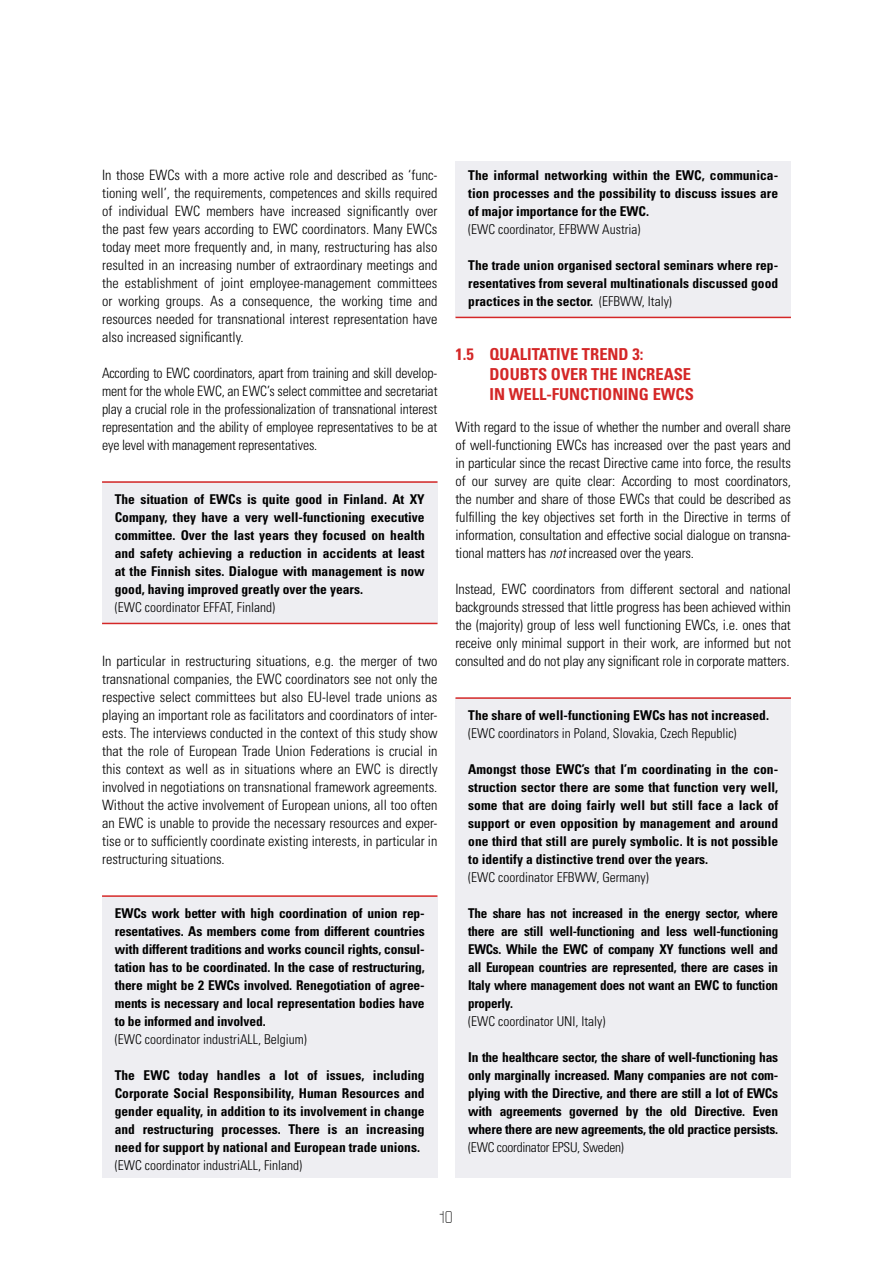
<style>
.page{position:relative;width:893px;height:1263px;background:#fff}
.page>*{position:absolute;margin:0;border:0;box-sizing:border-box;transform-origin:0 0}
.t1{font:700 condensed 16.5px/19.8px "Univers LT Std";color:#d42727}
.t2{font:16.5px "Fishmonger";color:#000}
.t3{font:300 condensed 14.25px/18px "Univers LT Std";letter-spacing:-.01em;color:#000;text-align:justify}
.t4{font:700 condensed 13.5px/18px "Univers LT Std";color:#000;text-align:justify}
.t5{font:300 condensed 13.5px "Univers LT Std";color:#000}
.t6{font:300 condensed 13.5px "Univers LT Std";letter-spacing:-.02em;color:#000}
.s1{font-weight:300}
.s2{font-style:italic}
</style>
<div class="page">
<div style="left:455px;top:698px;width:336px;height:480px;background:#eeeef2"></div>
<div style="left:455px;top:162px;width:336px;height:155px;background:#eeeef2"></div>
<div style="left:102px;top:897px;width:335px;height:281px;background:#eeeef2"></div>
<div style="left:102px;top:482px;width:336px;height:142px;background:#eeeef2"></div>
<hr style="left:102px;top:481px;width:335px;height:2px;background:#d42727">
<hr style="left:102px;top:623px;width:335px;height:1px;background:#d42727">
<hr style="left:102px;top:895px;width:335px;height:2px;background:#d42727">
<hr style="left:455px;top:317px;width:336px;height:1px;background:#d42727">
<hr style="left:455px;top:697px;width:336px;height:2px;background:#d42727">
<p class="t3" style="left:102px;top:166px;width:337px">In those EWCs with a more active role and described as ‘func&shy;tioning well’, the requirements, competences and skills required of individual EWC members have increased significantly over the past few years according to EWC coordinators. Many EWCs today meet more frequently and, in many, restructuring has also resulted in an increasing number of extraordinary meetings and the establishment of joint employee-management committees or working groups. As a consequence, the working time and resources needed for transnational interest representation have also increased significantly.</p>
<p class="t3" style="left:102px;top:364px;width:337px">According to EWC coordinators, apart from training and skill develop&shy;ment for the whole EWC, an EWC’s select committee and secretariat play a crucial role in the professionalization of transnational interest representation and the ability of employee representatives to be at eye level with management representatives.</p>
<p class="t4" style="left:115px;top:490px;width:311px">The situation of EWCs is quite good in Finland. At XY Company, they have a very well-functioning executive committee. Over the last years they focused on health and safety achieving a reduction in accidents at least at the Finnish sites. Dialogue with management is now good, having improved greatly over the years.</p>
<p class="t5" style="left:115px;top:599px;width:162px">(EWC coordinator EFFAT, Finland)</p>
<p class="t3" style="left:102px;top:652px;width:337px">In particular in restructuring situations, e.g. the merger of two transnational companies, the EWC coordinators see not only the respective select committees but also EU-level trade unions as playing an important role as facilitators and coordinators of inter&shy;ests. The interviews conducted in the context of this study show that the role of European Trade Union Federations is crucial in this context as well as in situations where an EWC is directly involved in negotiations on transnational framework agreements.<br>Without the active involvement of European unions, all too often an EWC is unable to provide the necessary resources and exper&shy;tise or to sufficiently coordinate existing interests, in particular in restructuring situations.</p>
<p class="t4" style="left:115px;top:904px;width:311px">EWCs work better with high coordination of union rep&shy;resentatives. As members come from different countries with different traditions and works council rights, consul&shy;tation has to be coordinated. In the case of restructuring, there might be 2 EWCs involved. Renegotiation of agree&shy;ments is necessary and local representation bodies have to be informed and involved.</p>
<p class="t5" style="left:115px;top:1031px;width:193px">(EWC coordinator industriALL, Belgium)</p>
<p class="t4" style="left:115px;top:1066px;width:311px">The EWC today handles a lot of issues, including Corporate Social Responsibility, Human Resources and gender equality, in addition to its involvement in change and restructuring processes. There is an increasing need for support by national and European trade unions.</p>
<p class="t5" style="left:115px;top:1157px;width:189px">(EWC coordinator industriALL, Finland)</p>
<p class="t4" style="left:468px;top:166px;width:311px">The informal networking within the EWC, communica&shy;tion processes and the possibility to discuss issues are of major importance for the EWC.</p>
<p class="t5" style="left:468px;top:221px;width:174px">(EWC coordinator, EFBWW Austria)</p>
<p class="t4" style="left:468px;top:256px;width:311px">The trade union organised sectoral seminars where rep&shy;resentatives from several multinationals discussed good practices in the sector. <span class="s1">(EFBWW, Italy)</span></p>
<p class="t1" style="left:489px;top:344px;width:206px;text-indent:-34px">1.5 QUALITATIVE TREND 3:<br>DOUBTS OVER THE INCREASE<br>IN WELL-FUNCTIONING EWCS</p>
<p class="t3" style="left:455px;top:418px;width:337px">With regard to the issue of whether the number and overall share of well-functioning EWCs has increased over the past years and in particular since the recast Directive came into force, the results of our survey are quite clear: According to most coordinators, the number and share of those EWCs that could be described as fulfilling the key objectives set forth in the Directive in terms of information, consultation and effective social dialogue on transna&shy;tional matters has <span class="s2">not</span> increased over the years.</p>
<p class="t3" style="left:455px;top:580px;width:337px">Instead, EWC coordinators from different sectoral and national backgrounds stressed that little progress has been achieved within the (majority) group of less well functioning EWCs, i.e. ones that receive only minimal support in their work, are informed but not consulted and do not play any significant role in corporate matters.</p>
<p class="t4" style="left:468px;top:706px;width:302px">The share of well-functioning EWCs has not increased.</p>
<p class="t5" style="left:468px;top:725px;width:270px">(EWC coordinators in Poland, Slovakia, Czech Republic)</p>
<p class="t4" style="left:468px;top:760px;width:311px">Amongst those EWC’s that I’m coordinating in the con&shy;struction sector there are some that function very well, some that are doing fairly well but still face a lack of support or even opposition by management and around one third that still are purely symbolic. It is not possible to identify a distinctive trend over the years.</p>
<p class="t5" style="left:468px;top:869px;width:182px">(EWC coordinator EFBWW, Germany)</p>
<p class="t4" style="left:468px;top:904px;width:311px">The share has not increased in the energy sector, where there are still well-functioning and less well-functioning EWCs. While the EWC of company XY functions well and all European countries are represented, there are cases in Italy where management does not want an EWC to function properly.</p>
<p class="t5" style="left:468px;top:1013px;width:139px">(EWC coordinator UNI, Italy)</p>
<p class="t4" style="left:468px;top:1048px;width:311px">In the healthcare sector, the share of well-functioning has only marginally increased. Many companies are not com&shy;plying with the Directive, and there are still a lot of EWCs with agreements governed by the old Directive. Even where there are new agreements, the old practice persists.</p>
<p class="t6" style="left:468px;top:1139px;width:157px">(EWC coordinator EPSU, Sweden)</p>
<p class="t2" style="left:440px;top:1206px;width:15px">10</p>
</div>
